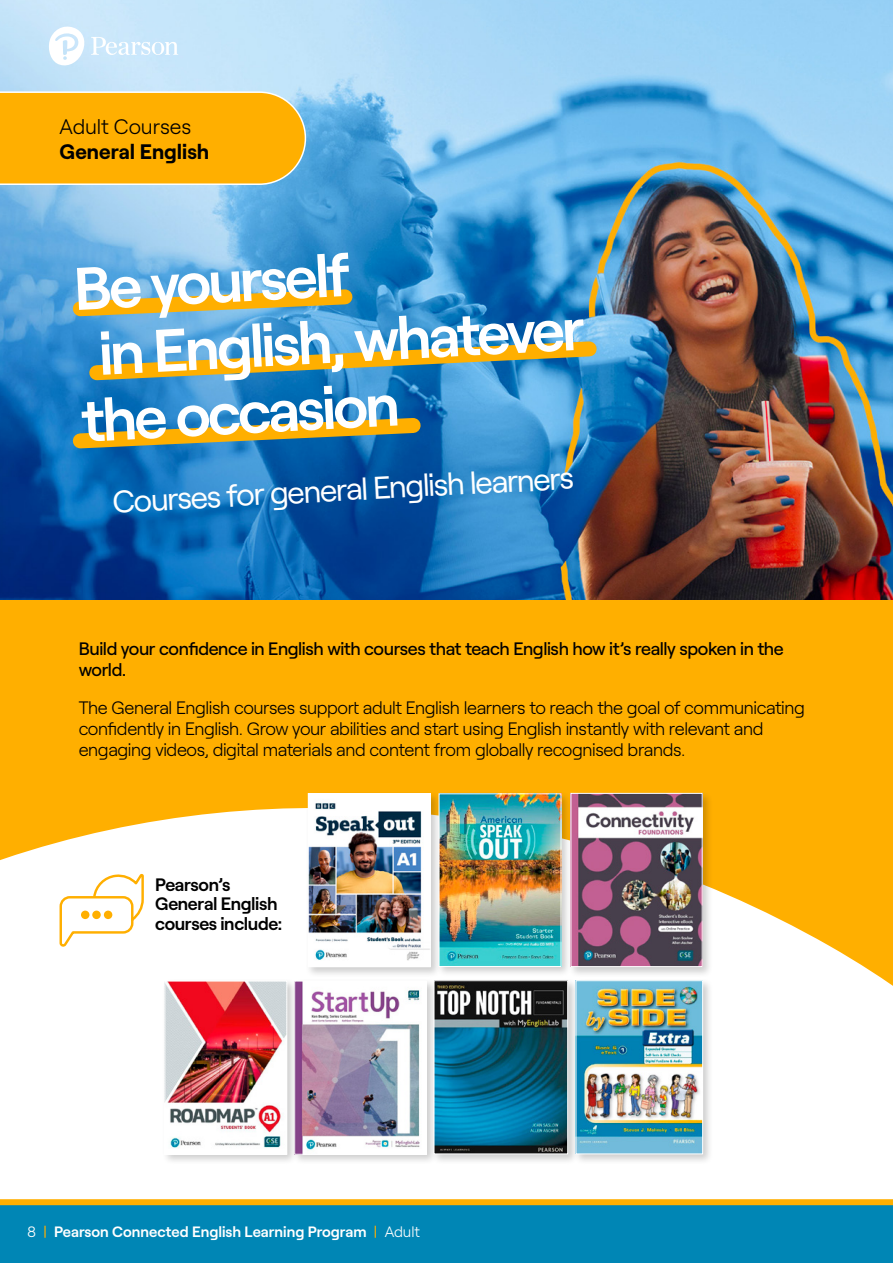
<style>
.page{position:relative;width:893px;height:1263px;background:#fff}
.page>*{position:absolute;margin:0;border:0;box-sizing:border-box;transform-origin:0 0}
.t1{font:600 60px "Roobert";color:#fff}
.t2{font:31.5px "Roobert";color:#fff}
.t3{font:700 21px "Roobert";color:#000}
.t4{font:300 21px "Roobert";letter-spacing:-.005em;color:#000}
.t5{font:300 18px/21px "Roobert";letter-spacing:-.025em;color:#000}
.t6{font:500 18px/21px "Roobert";letter-spacing:-.025em;color:#000}
.t7{font:600 18px/19.5px "Roobert";letter-spacing:-.02em;color:#000}
.t8{font:600 15px "Roobert";color:#fff}
.s1{font-weight:300}
.s2{font-weight:400;color:#ffaf00}
</style>
<div class="page">
<img style="left:0;top:0;width:893px;height:600px">
<div style="left:0;top:600px;width:893px;height:603px;background:#ffaf00"></div>
<svg style="left:0;top:808px;width:893px;height:391px;fill:#fff"></svg>
<svg style="left:0;top:91px;width:306px;height:94px;background:#fab211"></svg>
<svg style="left:47px;top:24px;width:131px;height:44px"></svg>
<svg style="left:81px;top:333px;width:524px;height:55px;background:#6a9898"></svg>
<svg style="left:65px;top:410px;width:364px;height:47px;background:#57817f"></svg>
<svg style="left:65px;top:281px;width:296px;height:43px;background:#8ea995"></svg>
<div style="left:305px;top:791px;width:136px;height:187px;background:#000;opacity:.2"></div>
<img style="left:310px;top:795px;width:119px;height:170px">
<div style="left:308px;top:793px;width:123px;height:174px;border:1px solid #fff"></div>
<div style="left:436px;top:791px;width:136px;height:186px;background:#000;opacity:.2"></div>
<img style="left:441px;top:795px;width:118px;height:170px">
<div style="left:439px;top:793px;width:122px;height:174px;border:1px solid #fff"></div>
<div style="left:292px;top:978px;width:145px;height:187px;background:#000;opacity:.2"></div>
<img style="left:298px;top:983px;width:126px;height:169px">
<div style="left:294px;top:981px;width:132px;height:173px;border:1px solid #fff"></div>
<div style="left:162px;top:978px;width:136px;height:187px;background:#000;opacity:.2"></div>
<img style="left:167px;top:983px;width:118px;height:169px">
<div style="left:165px;top:981px;width:122px;height:173px;border:1px solid #fff"></div>
<div style="left:568px;top:790px;width:145px;height:188px;background:#000;opacity:.2"></div>
<img style="left:573px;top:795px;width:127px;height:170px">
<div style="left:571px;top:793px;width:131px;height:174px;border:1px solid #fff"></div>
<div style="left:431px;top:978px;width:148px;height:187px;background:#000;opacity:.2"></div>
<img style="left:436px;top:982px;width:130px;height:170px">
<div style="left:434px;top:980px;width:134px;height:174px;border:1px solid #fff"></div>
<div style="left:573px;top:978px;width:140px;height:187px;background:#000;opacity:.2"></div>
<img style="left:578px;top:982px;width:123px;height:170px">
<div style="left:576px;top:980px;width:127px;height:174px;border:1px solid #fff"></div>
<svg style="left:58px;top:874px;width:87px;height:72px;background:#fff2d7"></svg>
<div style="left:0;top:1203px;width:893px;height:60px;background:#0086b5"></div>
<div style="left:0;top:1199px;width:893px;height:6px;background:#ffaf00"></div>
<p class="t4" style="left:60px;top:111px;width:133px">Adult Courses</p>
<p class="t3" style="left:60px;top:135px;width:151px">General English</p>
<h1 class="t1" style="left:72px;top:243px;width:278px;rotate:-3deg">Be yourself</h1>
<h1 class="t1" style="left:97px;top:308px;width:488px;rotate:-3deg">in English, whatever</h1>
<h1 class="t1" style="left:79px;top:375px;width:321px;rotate:-3deg">the occasion</h1>
<h2 class="t2" style="left:111px;top:478px;width:464px;rotate:-3deg">Courses for general English learners</h2>
<p class="t6" style="left:79px;top:637px;width:707px">Build your confidence in English with courses that teach English how it’s really spoken in the world.</p>
<p class="t5" style="left:79px;top:696px;width:728px">The General English courses support adult English learners to reach the goal of communicating confidently in English. Grow your abilities and start using English instantly with relevant and engaging videos, digital materials and content from globally recognised brands.</p>
<p class="t7" style="left:155px;top:873px;width:128px">Pearson’s<br>General English courses include:</p>
<p class="t8" style="left:27px;top:1220px;width:394px"><span class="s1">8</span> <span class="s2">|</span> Pearson Connected English Learning Program <span class="s2">|</span> <span class="s1">Adult</span></p>
</div>
